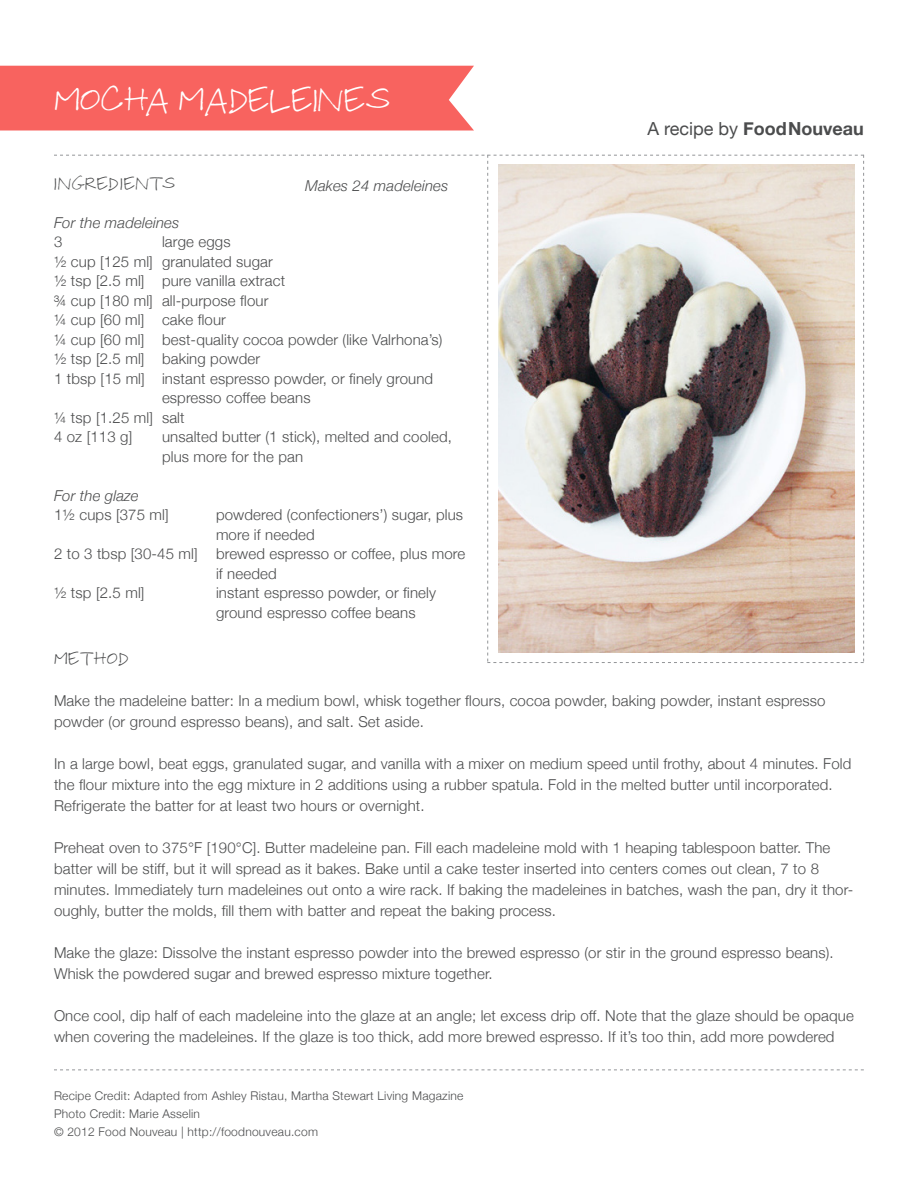
<style>
.page{position:relative;width:918px;height:1188px;background:#fff}
.page>*{position:absolute;margin:0;border:0;box-sizing:border-box;transform-origin:0 0}
.t1{font:31.5px "Marie's Font";letter-spacing:-.005em;color:#fff}
.t2{font:700 18px "Helvetica Neue";color:#4b4c4d}
.t3{font:16.5px "Marie's Font";color:#4b4c4d}
.t4{font:300 15px/21px "Helvetica Neue";letter-spacing:.01em;color:#4b4c4d}
.t5{font:italic 300 15px "Helvetica Neue";letter-spacing:.01em;color:#4b4c4d}
.t6{font:300 12px "Helvetica Neue";letter-spacing:.02em;color:#4b4c4d}
.s1{font-weight:400}
</style>
<div class="page">
<svg style="left:54px;top:155px;width:810px;height:508px"></svg>
<svg style="left:54px;top:1070px;width:810px;height:1px"></svg>
<img style="left:498px;top:165px;width:357px;height:488px">
<div style="left:0;top:66px;width:474px;height:65px;background:#f8635f"></div>
<p class="t1" style="left:54px;top:75px;width:338px">MOCHA MADELEINES</p>
<p class="t3" style="left:54px;top:171px;width:123px">INGREDIENTS</p>
<p class="t5" style="left:305px;top:174px;width:145px">Makes 24 madeleines</p>
<p class="t5" style="left:54px;top:211px;width:127px">For the madeleines</p>
<p class="t4" style="left:54px;top:231px;width:10px">3</p>
<p class="t4" style="left:162px;top:231px;width:70px">large eggs</p>
<p class="t4" style="left:54px;top:250px;width:220px">½ cup [125 ml] granulated sugar</p>
<p class="t4" style="left:54px;top:270px;width:233px">½ tsp [2.5 ml] pure vanilla extract</p>
<p class="t4" style="left:54px;top:289px;width:216px">¾ cup [180 ml] all-purpose flour</p>
<p class="t4" style="left:54px;top:309px;width:174px">¼ cup [60 ml] cake flour</p>
<p class="t4" style="left:54px;top:328px;width:390px">¼ cup [60 ml] best-quality cocoa powder (like Valrhona’s)</p>
<p class="t4" style="left:54px;top:348px;width:208px">½ tsp [2.5 ml] baking powder</p>
<p class="t4" style="left:162px;top:368px;width:273px;line-height:19.5px;text-indent:-108px">1 tbsp [15 ml] instant espresso powder, or finely ground espresso coffee beans</p>
<p class="t4" style="left:54px;top:406px;width:132px">¼ tsp [1.25 ml] salt</p>
<p class="t4" style="left:54px;top:426px;width:80px">4 oz [113 g]</p>
<p class="t4" style="left:162px;top:426px;width:291px;line-height:19.5px">unsalted butter (1 stick), melted and cooled, plus more for the pan</p>
<p class="t5" style="left:54px;top:484px;width:86px">For the glaze</p>
<p class="t4" style="left:54px;top:504px;width:116px">1½ cups [375 ml]</p>
<p class="t4" style="left:216px;top:504px;width:249px;line-height:19.5px">powdered (confectioners’) sugar, plus more if needed</p>
<p class="t4" style="left:216px;top:543px;width:251px;line-height:19.5px;text-indent:-162px">2 to 3 tbsp [30-45 ml] brewed espresso or coffee, plus more if needed</p>
<p class="t4" style="left:54px;top:582px;width:92px">½ tsp [2.5 ml]</p>
<p class="t4" style="left:216px;top:582px;width:222px;line-height:19.5px">instant espresso powder, or finely ground espresso coffee beans</p>
<p class="t3" style="left:54px;top:646px;width:76px">METHOD</p>
<p class="t2" style="left:647px;top:115px;width:218px"><span class="s1">A recipe by</span> Food Nouveau</p>
<p class="t4" style="left:54px;top:689px;width:773px">Make the madeleine batter: In a medium bowl, whisk together flours, cocoa powder, baking powder, instant espresso powder (or ground espresso beans), and salt. Set aside.</p>
<p class="t4" style="left:54px;top:752px;width:799px">In a large bowl, beat eggs, granulated sugar, and vanilla with a mixer on medium speed until frothy, about 4 minutes. Fold the flour mixture into the egg mixture in 2 additions using a rubber spatula. Fold in the melted butter until incorporated.<br>Refrigerate the batter for at least two hours or overnight.</p>
<p class="t4" style="left:54px;top:836px;width:801px">Preheat oven to 375°F [190°C]. Butter madeleine pan. Fill each madeleine mold with 1 heaping tablespoon batter. The batter will be stiff, but it will spread as it bakes. Bake until a cake tester inserted into centers comes out clean, 7 to 8 minutes. Immediately turn madeleines out onto a wire rack. If baking the madeleines in batches, wash the pan, dry it thor&shy;oughly, butter the molds, fill them with batter and repeat the baking process.</p>
<p class="t4" style="left:54px;top:941px;width:781px">Make the glaze: Dissolve the instant espresso powder into the brewed espresso (or stir in the ground espresso beans).<br>Whisk the powdered sugar and brewed espresso mixture together.</p>
<p class="t4" style="left:54px;top:1004px;width:801px">Once cool, dip half of each madeleine into the glaze at an angle; let excess drip off. Note that the glaze should be opaque when covering the madeleines. If the glaze is too thick, add more brewed espresso. If it’s too thin, add more powdered</p>
<p class="t6" style="left:54px;top:1086px;width:411px">Recipe Credit: Adapted from Ashley Ristau, Martha Stewart Living Magazine</p>
<p class="t6" style="left:54px;top:1104px;width:148px">Photo Credit: Marie Asselin</p>
<p class="t6" style="left:54px;top:1122px;width:266px">© 2012 Food Nouveau | http://foodnouveau.com</p>
</div>
